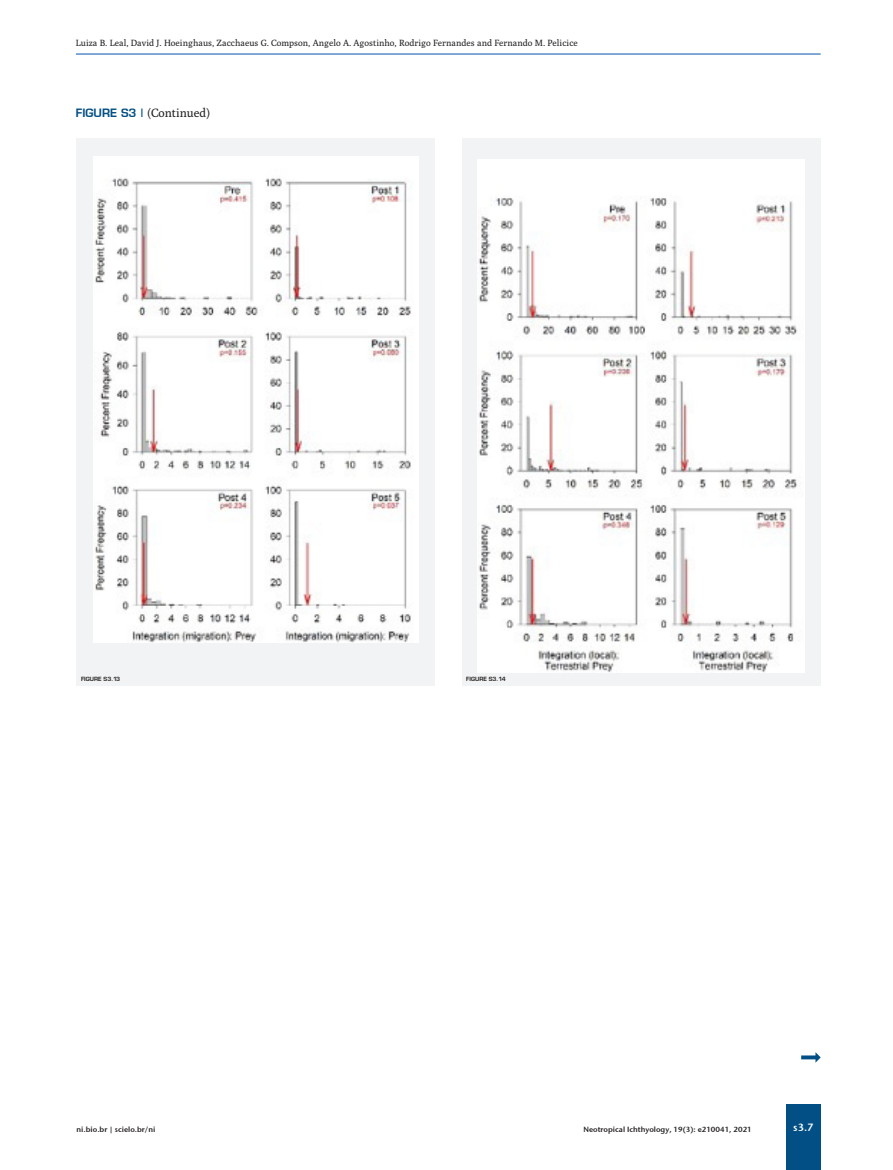
<style>
.page{position:relative;width:893px;height:1170px;background:#fff}
.page>*{position:absolute;margin:0;border:0;box-sizing:border-box;transform-origin:0 0}
.t1{font:12px "Poly";color:#231f20}
.t2{font:10.5px "Stone Sans Sem ITCTT Semi";color:#fff}
.t3{font:9px "Poly";color:#231f20}
.t4{font:7.5px "Stone Sans Sem ITCTT Semi";color:#231f20}
.t5{font:6px "Eugenio Medium Normal";color:#231f20}
.s1{font-family:"Eugenio Medium Normal";color:#014f84}
</style>
<div class="page">
<hr style="left:76px;top:54px;width:745px;height:1px;background:#0155a7">
<div style="left:786px;top:1104px;width:35px;height:65px;background:#014f84"></div>
<svg style="left:801px;top:1052px;width:20px;height:10px"></svg>
<div style="left:77px;top:138px;width:358px;height:547px;background:#f2f3f4"></div>
<img style="left:93px;top:157px;width:326px;height:485px">
<div style="left:462px;top:138px;width:359px;height:547px;background:#f2f3f4"></div>
<img style="left:478px;top:159px;width:327px;height:513px">
<p class="t3" style="left:76px;top:38px;width:503px">Luiza B. Leal, David J. Hoeinghaus, Zacchaeus G. Compson, Angelo A. Agostinho, Rodrigo Fernandes and Fernando M. Pelicice</p>
<p class="t1" style="left:76px;top:106px;width:136px"><span class="s1">FIGURE S3 |</span> (Continued)</p>
<p class="t5" style="left:81px;top:675px;width:41px">FIGURE S3.13</p>
<p class="t5" style="left:466px;top:675px;width:41px">FIGURE S3.14</p>
<p class="t4" style="left:77px;top:1122px;width:80px">ni.bio.br | scielo.br/ni</p>
<p class="t4" style="left:583px;top:1122px;width:170px">Neotropical Ichthyology, 19(3): e210041, 2021</p>
<p class="t2" style="left:793px;top:1118px;width:22px">s3.7</p>
</div>
